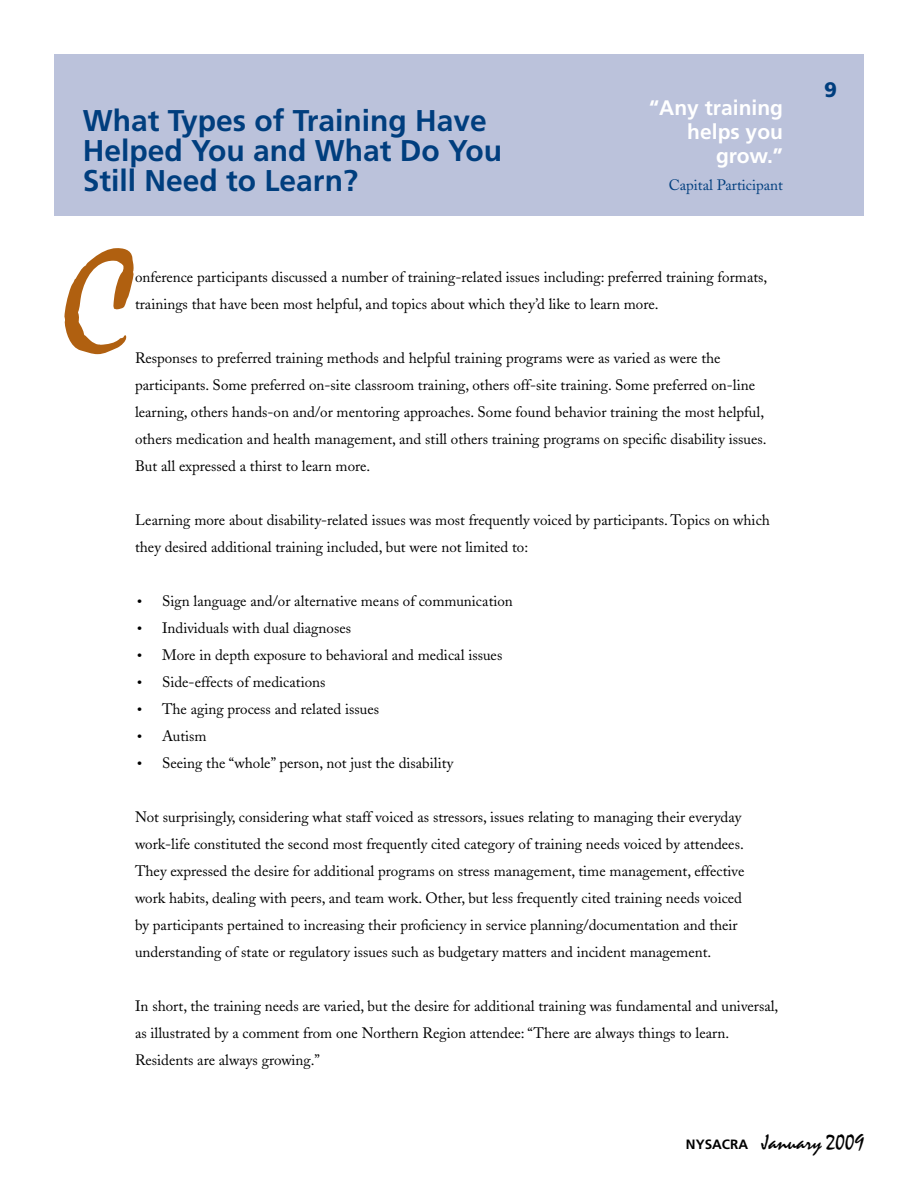
<style>
.page{position:relative;width:918px;height:1188px;background:#fff}
.page>*{position:absolute;margin:0;border:0;box-sizing:border-box;transform-origin:0 0}
.t1{font:144px "Mystical";color:#b06010}
.t2{font:700 30px/30px "Frutiger LT Std";color:#003e7e}
.t3{font:700 21px/24px "Frutiger LT Std";color:#fff;text-align:right}
.t4{font:21px "Mystical";color:#000}
.t5{font:900 21px "Frutiger LT Std";color:#003e7e}
.t6{font:15px/27px "Adobe Caslon";color:#000}
.t7{font:15px "Adobe Caslon";color:#003e7e}
.s1{font-family:"Courier New"}
.s2{font-family:"Frutiger LT Std";font-weight:700;font-size:13.5px}
</style>
<div class="page">
<div style="left:54px;top:54px;width:810px;height:162px;background:#bbc2db"></div>
<h2 class="t2" style="left:83px;top:105px;width:421px">What Types of Training Have<br>Helped You and What Do You<br>Still Need to Learn?</h2>
<h3 class="t3" style="left:649px;top:96px;width:135px">“Any training helps you grow.”</h3>
<p class="t7" style="left:669px;top:176px;width:116px">Capital Participant</p>
<h1 class="t1" style="left:63px;top:217px;width:73px">C</h1>
<p class="t6" style="left:135px;top:263px;width:634px">onference participants discussed a number of training-related issues including: preferred training formats, trainings that have been most helpful, and topics about which they’d like to learn more.</p>
<p class="t6" style="left:135px;top:344px;width:633px">Responses to preferred training methods and helpful training programs were as varied as were the participants. Some preferred on-site classroom training, others off-site training. Some preferred on-line learning, others hands-on and/or mentoring approaches. Some found behavior training the most helpful, others medication and health management, and still others training programs on specific disability issues.<br>But all expressed a thirst to learn more.</p>
<p class="t6" style="left:135px;top:506px;width:636px">Learning more about disability-related issues was most frequently voiced by participants. Topics on which they desired additional training included, but were not limited to:</p>
<p class="t6" style="left:135px;top:587px;width:379px"><span class="s1">•</span> Sign language and/or alternative means of communication</p>
<p class="t6" style="left:135px;top:614px;width:218px"><span class="s1">•</span> Individuals with dual diagnoses</p>
<p class="t6" style="left:135px;top:641px;width:369px"><span class="s1">•</span> More in depth exposure to behavioral and medical issues</p>
<p class="t6" style="left:135px;top:668px;width:192px"><span class="s1">•</span> Side-effects of medications</p>
<p class="t6" style="left:135px;top:695px;width:246px"><span class="s1">•</span> The aging process and related issues</p>
<p class="t6" style="left:135px;top:722px;width:73px"><span class="s1">•</span> Autism</p>
<p class="t6" style="left:135px;top:749px;width:320px"><span class="s1">•</span> Seeing the “whole” person, not just the disability</p>
<p class="t6" style="left:135px;top:803px;width:611px">Not surprisingly, considering what staff voiced as stressors, issues relating to managing their everyday work-life constituted the second most frequently cited category of training needs voiced by attendees.<br>They expressed the desire for additional programs on stress management, time management, effective work habits, dealing with peers, and team work. Other, but less frequently cited training needs voiced by participants pertained to increasing their proficiency in service planning/documentation and their understanding of state or regulatory issues such as budgetary matters and incident management.</p>
<p class="t6" style="left:135px;top:992px;width:645px">In short, the training needs are varied, but the desire for additional training was fundamental and universal, as illustrated by a comment from one Northern Region attendee: “There are always things to learn.<br>Residents are always growing.”</p>
<h3 class="t5" style="left:824px;top:77px;width:14px">9</h3>
<h3 class="t4" style="left:686px;top:1130px;width:180px"><span class="s2">NYSACRA</span> January 2009</h3>
</div>
